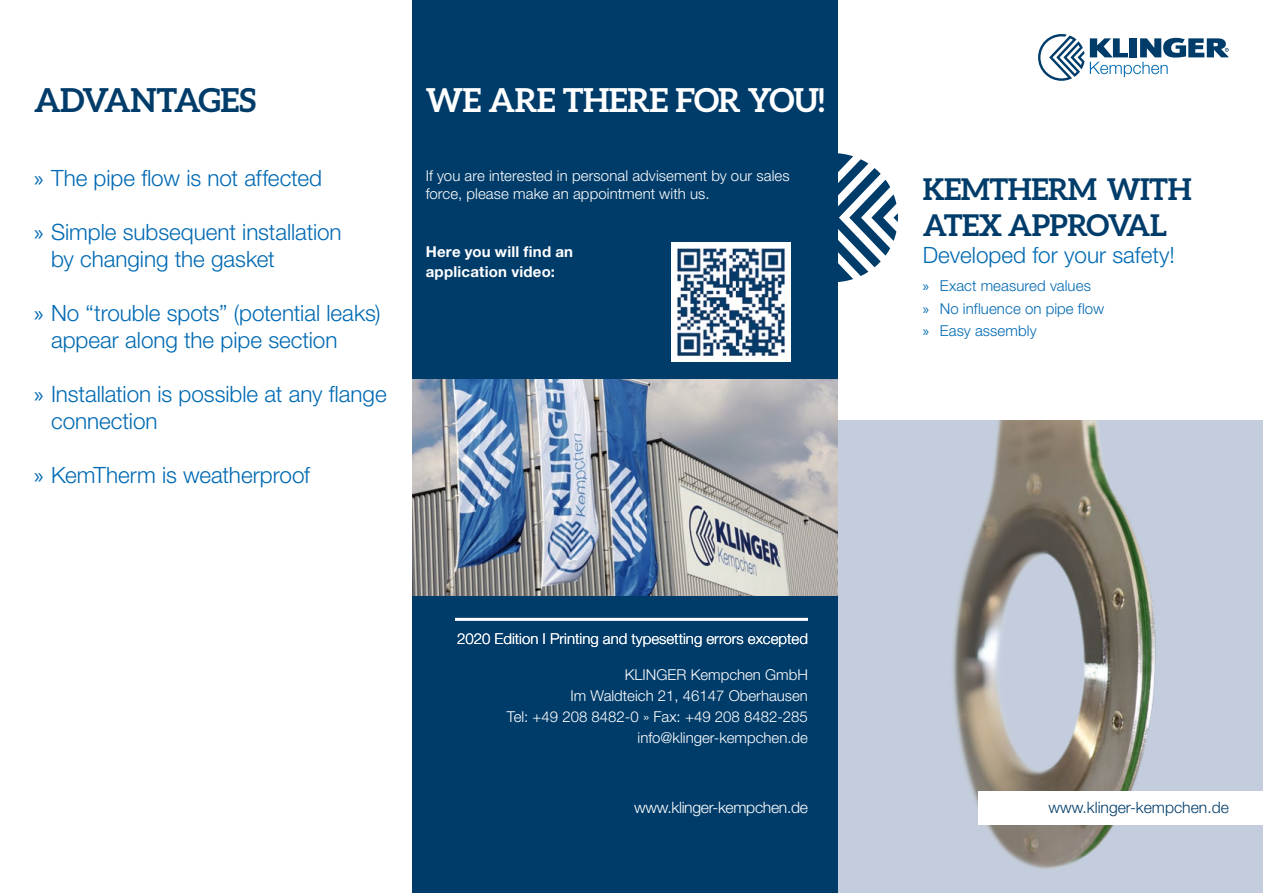
<style>
.page{position:relative;width:1263px;height:893px;background:#fff}
.page>*{position:absolute;margin:0;border:0;box-sizing:border-box;transform-origin:0 0}
.t1{font:700 33px "Aleo";letter-spacing:-.015em;color:#fff}
.t2{font:700 33px "Aleo";letter-spacing:-.015em;color:#003c6a}
.t3{font:700 30px/36px "Aleo";letter-spacing:-.02em;color:#003c6a}
.t4{font:300 22.5px/27px "Helvetica Neue LT Pro";letter-spacing:-.005em;color:#006ab3}
.t5{font:300 15.75px "Helvetica Neue LT Pro";color:#003c6a}
.t6{font:300 15.75px "Helvetica Neue LT Pro";letter-spacing:-.02em;color:#fff}
.t7{font:300 15px/21px "Helvetica Neue LT Pro";color:#fff}
.t8{font:300 15px/22.2px "Helvetica Neue LT Pro";letter-spacing:.005em;color:#006ab3}
.t9{font:700 15px/19.5px "Helvetica Neue LT Pro";letter-spacing:.015em;color:#fff}
.s1{font-family:"Myriad Pro";font-weight:400}
</style>
<div class="page">
<img style="left:838px;top:421px;width:425px;height:472px">
<svg style="left:1038px;top:34px;width:46px;height:47px"></svg>
<svg style="left:1090px;top:38px;width:139px;height:39px"></svg>
<svg style="left:838px;top:153px;width:60px;height:129px"></svg>
<div style="left:412px;top:0;width:426px;height:893px;background:#003c6a"></div>
<img style="left:412px;top:379px;width:426px;height:216px">
<hr style="left:455px;top:618px;width:353px;height:3px;background:#fff">
<div style="left:979px;top:791px;width:284px;height:34px;background:#fff"></div>
<img style="left:672px;top:242px;width:118px;height:119px">
<h1 class="t2" style="left:34px;top:81px;width:224px">ADVANTAGES</h1>
<h3 class="t4" style="left:34px;top:164px;width:289px"><span class="s1">»</span> The pipe flow is not affected</h3>
<h3 class="t4" style="left:51px;top:218px;width:292px;text-indent:-17px"><span class="s1">»</span> Simple subsequent installation by changing the gasket</h3>
<h3 class="t4" style="left:51px;top:299px;width:331px;text-indent:-17px"><span class="s1">»</span> No “trouble spots” (potential leaks) appear along the pipe section</h3>
<h3 class="t4" style="left:51px;top:380px;width:337px;text-indent:-17px"><span class="s1">»</span> Installation is possible at any flange connection</h3>
<h3 class="t4" style="left:34px;top:461px;width:277px"><span class="s1">»</span> KemTherm is weatherproof</h3>
<h1 class="t1" style="left:426px;top:81px;width:400px">WE ARE THERE FOR YOU!</h1>
<p class="t7" style="left:426px;top:166px;width:365px;line-height:18px">If you are interested in personal advisement by our sales force, please make an appointment with us.</p>
<p class="t9" style="left:426px;top:242px;width:149px">Here you will find an application video:</p>
<p class="t7" style="left:457px;top:628px;width:352px">2020 Edition I Printing and typesetting errors excepted</p>
<p class="t7" style="left:507px;top:664px;width:302px;text-align:right">KLINGER Kempchen GmbH<br>Im Waldteich 21, 46147 Oberhausen<br>Tel: +49 208 8482-0 » Fax: +49 208 8482-285 info@klinger-kempchen.de</p>
<p class="t6" style="left:634px;top:798px;width:175px">www.klinger-kempchen.de</p>
<h2 class="t3" style="left:923px;top:170px;width:270px">KEMTHERM WITH<br>ATEX APPROVAL</h2>
<h3 class="t4" style="left:923px;top:241px;width:254px">Developed for your safety!</h3>
<p class="t8" style="left:923px;top:275px;width:183px"><span class="s1">»</span> Exact measured values<br><span class="s1">»</span> No influence on pipe flow <span class="s1">»</span> Easy assembly</p>
<p class="t5" style="left:1048px;top:798px;width:182px">www.klinger-kempchen.de</p>
</div>
